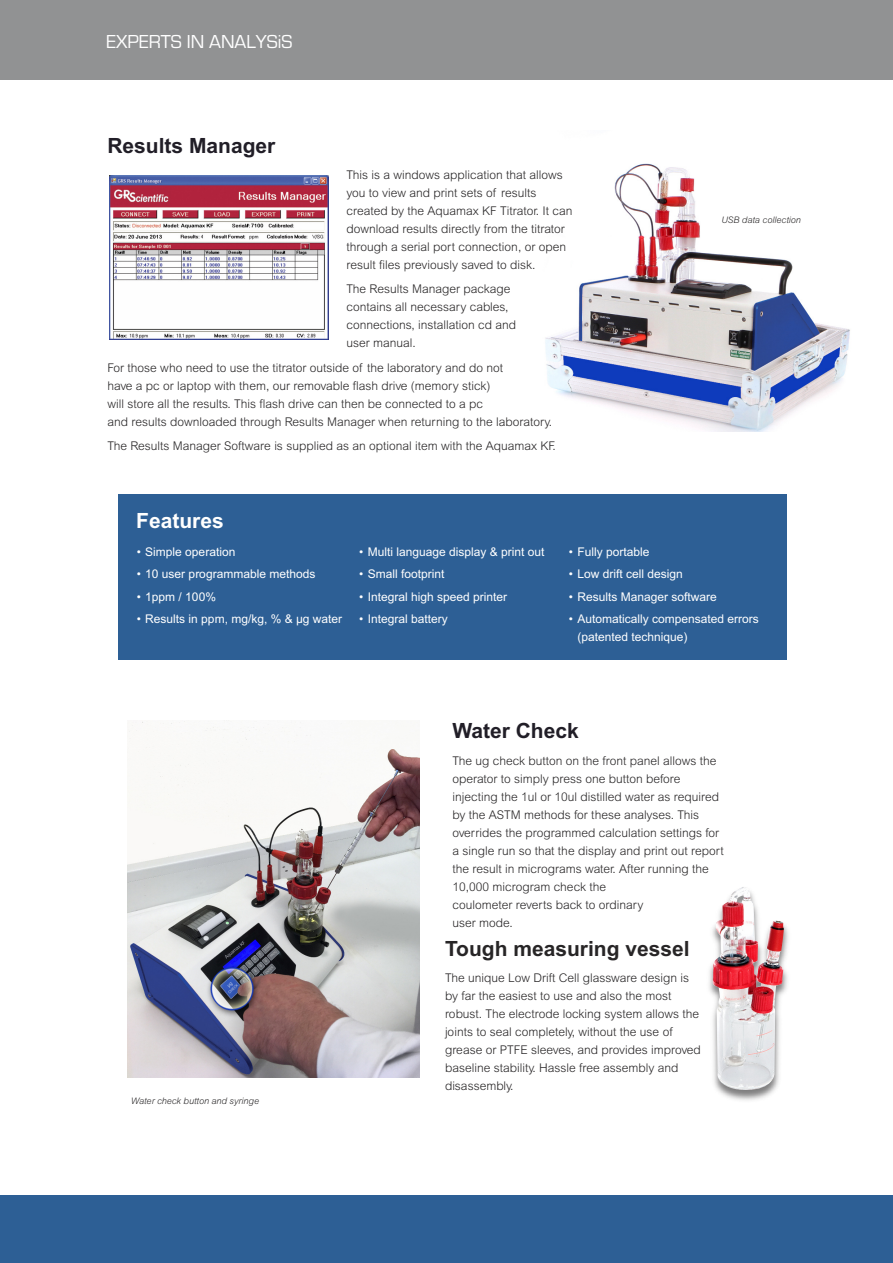
<style>
.page{position:relative;width:893px;height:1263px;background:#fff}
.page>*{position:absolute;margin:0;border:0;box-sizing:border-box;transform-origin:0 0}
.t1{font:700 21px "Arial";color:#211e27}
.t2{font:700 21px "Arial";color:#272526}
.t3{font:700 21px "Arial";color:#fff}
.t4{font:19.5px "Eurostile";color:#fff}
.t5{font:300 12px/18px "Arial";color:#272526}
.t6{font:12px/18px "Arial";color:#fff}
.t7{font:italic 300 9px "Arial";color:#272526}
</style>
<div class="page">
<div style="left:0;top:0;width:893px;height:80px;background:#919293"></div>
<div style="left:0;top:1195px;width:893px;height:68px;background:#2d5f95"></div>
<img style="left:545px;top:163px;width:305px;height:268px">
<img style="left:110px;top:176px;width:218px;height:163px">
<img style="left:127px;top:720px;width:292px;height:358px">
<img style="left:709px;top:925px;width:80px;height:176px">
<img style="left:712px;top:887px;width:72px;height:203px">
<div style="left:118px;top:494px;width:669px;height:166px;background:#2d5f95"></div>
<h2 class="t4" style="left:107px;top:29px;width:187px">EXPERTS IN ANALYSiS</h2>
<h1 class="t1" style="left:107px;top:133px;width:170px">Results Manager</h1>
<p class="t5" style="left:346px;top:167px;width:227px">This is a windows application that allows you to view and print sets of results created by the Aquamax KF Titrator. It can download results directly from the titrator through a serial port connection, or open result files previously saved to disk.</p>
<p class="t5" style="left:346px;top:281px;width:171px">The Results Manager package contains all necessary cables, connections, installation cd and user manual.</p>
<p class="t5" style="left:107px;top:360px;width:446px">For those who need to use the titrator outside of the laboratory and do not<br>have a pc or laptop with them, our removable flash drive (memory stick)<br>will store all the results. This flash drive can then be connected to a pc<br>and results downloaded through Results Manager when returning to the laboratory.</p>
<p class="t5" style="left:107px;top:438px;width:450px">The Results Manager Software is supplied as an optional item with the Aquamax KF.</p>
<p class="t7" style="left:721px;top:217px;width:81px">USB data collection</p>
<h1 class="t3" style="left:136px;top:508px;width:89px">Features</h1>
<p class="t6" style="left:137px;top:543px;width:100px">• Simple operation</p>
<p class="t6" style="left:137px;top:565px;width:180px">• 10 user programmable methods</p>
<p class="t6" style="left:137px;top:588px;width:81px">• 1ppm / 100%</p>
<p class="t6" style="left:137px;top:610px;width:207px">• Results in ppm, mg/kg, % &amp; µg water</p>
<p class="t6" style="left:359px;top:543px;width:187px">• Multi language display &amp; print out</p>
<p class="t6" style="left:359px;top:565px;width:87px">• Small footprint</p>
<p class="t6" style="left:359px;top:587px;width:149px">• Integral high speed printer</p>
<p class="t6" style="left:359px;top:610px;width:90px">• Integral battery</p>
<p class="t6" style="left:569px;top:543px;width:82px">• Fully portable</p>
<p class="t6" style="left:569px;top:565px;width:115px">• Low drift cell design</p>
<p class="t6" style="left:569px;top:588px;width:149px">• Results Manager software</p>
<p class="t6" style="left:577px;top:610px;width:183px;text-indent:-9px">• Automatically compensated errors (patented technique)</p>
<p class="t7" style="left:131px;top:1098px;width:129px">Water check button and syringe</p>
<h1 class="t1" style="left:452px;top:719px;width:128px">Water Check</h1>
<p class="t5" style="left:452px;top:753px;width:273px">The ug check button on the front panel allows the operator to simply press one button before injecting the 1ul or 10ul distilled water as required by the ASTM methods for these analyses. This overrides the programmed calculation settings for a single run so that the display and print out report the result in micrograms water. After running the 10,000 microgram check the<br>coulometer reverts back to ordinary<br>user mode.</p>
<h1 class="t2" style="left:445px;top:936px;width:246px">Tough measuring vessel</h1>
<p class="t5" style="left:445px;top:970px;width:257px">The unique Low Drift Cell glassware design is by far the easiest to use and also the most robust. The electrode locking system allows the joints to seal completely, without the use of grease or PTFE sleeves, and provides improved baseline stability. Hassle free assembly and disassembly.</p>
</div>
